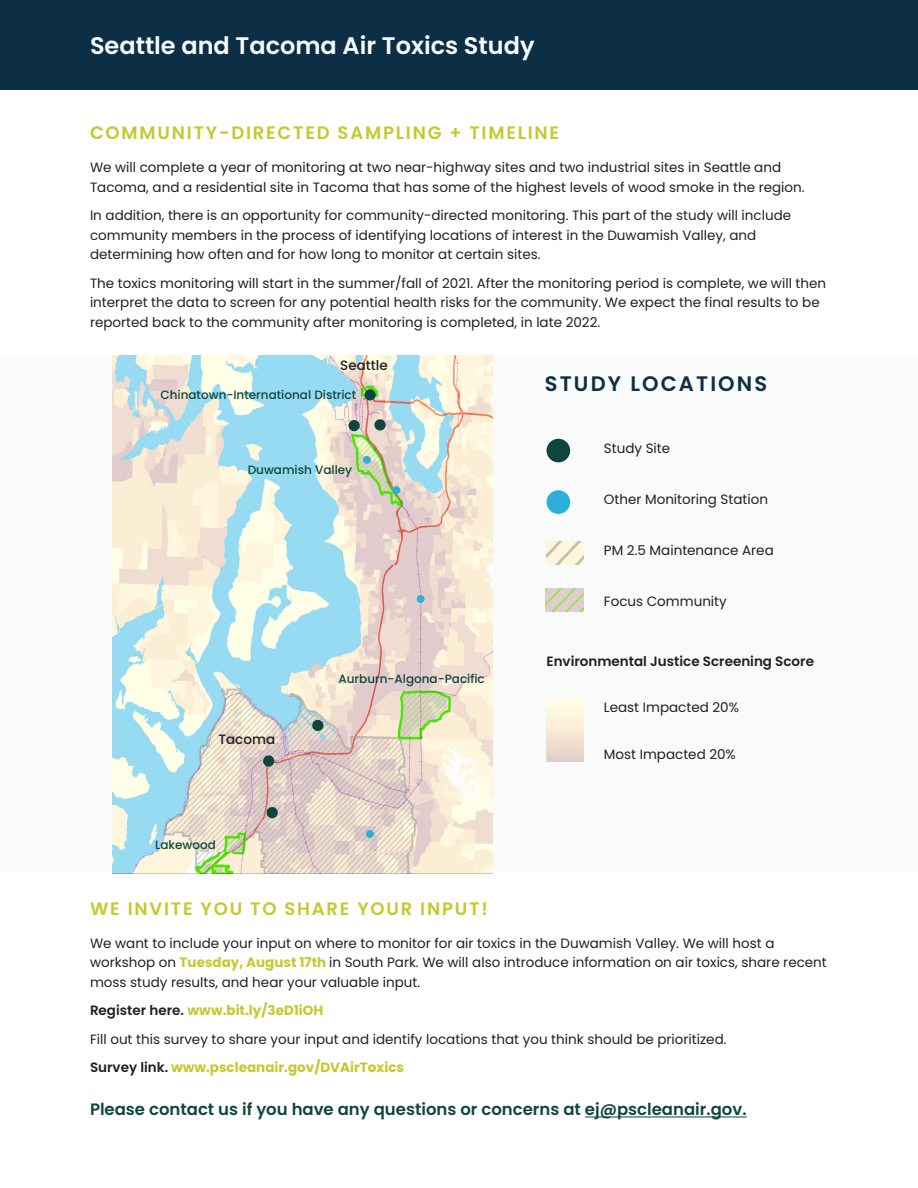
<style>
.page{position:relative;width:918px;height:1188px;background:#fff}
.page>*{position:absolute;margin:0;border:0;box-sizing:border-box;transform-origin:0 0}
.t1{font:600 24px "Poppins";color:#f6fbfe}
.Large_Call_Out{font:600 21px "Poppins";letter-spacing:.1em;color:#0d2f45}
.Section_Headline{font:600 18px "Poppins";letter-spacing:.1em;color:#c5c92e}
.Call_Out_Body{font:600 16.5px "Poppins";color:#0e463d}
.Body{font:13.5px/19.5px "Poppins";color:#231f20}
.Body-2{font:700 13.5px "Poppins";color:#c5c92e}
.Body-3{font:600 13.5px "Poppins";color:#231f20}
.Body-4{font:500 13.5px "Poppins";color:#231f20}
.Body-5{font:500 12px "Poppins";color:#0e463d}
.s1{font-weight:700;color:#c5c92e}
.s2{font-weight:600;color:#231f20}
</style>
<div class="page">
<div style="left:0;top:0;width:918px;height:90px;background:#0d2f45"></div>
<div style="left:0;top:355px;width:918px;height:518px;background:#f9fafa"></div>
<svg style="left:112px;top:356px;width:380px;height:517px;background:#d9e0d8"></svg>
<div style="left:263px;top:755px;width:11px;height:12px;background:#0e463d;border-radius:50%"></div>
<div style="left:267px;top:807px;width:11px;height:11px;background:#0e463d;border-radius:50%"></div>
<div style="left:312px;top:720px;width:11px;height:11px;background:#0e463d;border-radius:50%"></div>
<div style="left:364px;top:389px;width:12px;height:11px;background:#0e463d;border-radius:50%"></div>
<div style="left:374px;top:419px;width:12px;height:11px;background:#0e463d;border-radius:50%"></div>
<div style="left:348px;top:420px;width:12px;height:11px;background:#0e463d;border-radius:50%"></div>
<div style="left:363px;top:456px;width:8px;height:8px;background:#2cb0d9;border-radius:50%"></div>
<div style="left:393px;top:486px;width:7px;height:8px;background:#2cb0d9;border-radius:50%"></div>
<div style="left:417px;top:595px;width:8px;height:8px;background:#2cb0d9;border-radius:50%"></div>
<div style="left:366px;top:830px;width:8px;height:8px;background:#2cb0d9;border-radius:50%"></div>
<div style="left:547px;top:490px;width:23px;height:24px;background:#2cb0d9;border-radius:50%"></div>
<div style="left:547px;top:439px;width:23px;height:23px;background:#0e463d;border-radius:50%"></div>
<img style="left:547px;top:541px;width:37px;height:24px">
<img style="left:545px;top:589px;width:39px;height:22px">
<hr style="left:585px;top:1117px;width:162px;height:1px;background:#0e463d">
<h1 class="t1" style="left:90px;top:32px;width:446px">Seattle and Tacoma Air Toxics Study</h1>
<p class="Section_Headline" style="left:90px;top:122px;width:471px">COMMUNITY-DIRECTED SAMPLING + TIMELINE</p>
<p class="Body" style="left:90px;top:158px;width:716px">We will complete a year of monitoring at two near-highway sites and two industrial sites in Seattle and<br>Tacoma, and a residential site in Tacoma that has some of the highest levels of wood smoke in the region.</p>
<p class="Body" style="left:90px;top:206px;width:703px">In addition, there is an opportunity for community-directed monitoring. This part of the study will include community members in the process of identifying locations of interest in the Duwamish Valley, and determining how often and for how long to monitor at certain sites.</p>
<p class="Body" style="left:90px;top:273px;width:738px">The toxics monitoring will start in the summer/fall of 2021. After the monitoring period is complete, we will then interpret the data to screen for any potential health risks for the community. We expect the final results to be reported back to the community after monitoring is completed, in late 2022.</p>
<p class="Body-4" style="left:340px;top:357px;width:49px">Seattle</p>
<p class="Body-5" style="left:160px;top:388px;width:197px">Chinatown-International District</p>
<p class="Body-5" style="left:248px;top:463px;width:106px">Duwamish Valley</p>
<p class="Body-4" style="left:219px;top:732px;width:58px">Tacoma</p>
<p class="Body-5" style="left:155px;top:838px;width:62px">Lakewood</p>
<p class="Body-5" style="left:338px;top:672px;width:148px">Aurburn-Algona-Pacific</p>
<p class="Large_Call_Out" style="left:545px;top:371px;width:224px">STUDY LOCATIONS</p>
<p class="Body" style="left:604px;top:439px;width:68px">Study Site</p>
<p class="Body" style="left:604px;top:490px;width:166px">Other Monitoring Station</p>
<p class="Body" style="left:604px;top:541px;width:171px">PM 2.5 Maintenance Area</p>
<p class="Body" style="left:604px;top:592px;width:124px">Focus Community</p>
<p class="Body-3" style="left:547px;top:654px;width:269px">Environmental Justice Screening Score</p>
<p class="Body" style="left:604px;top:698px;width:137px">Least Impacted 20%</p>
<p class="Body" style="left:604px;top:745px;width:134px">Most Impacted 20%</p>
<p class="Section_Headline" style="left:90px;top:898px;width:399px">WE INVITE YOU TO SHARE YOUR INPUT!</p>
<p class="Body" style="left:90px;top:933px;width:738px">We want to include your input on where to monitor for air toxics in the Duwamish Valley. We will host a workshop on <span class="s1">Tuesday, August 17th</span> in South Park. We will also introduce information on air toxics, share recent moss study results, and hear your valuable input.</p>
<p class="Body-2" style="left:90px;top:1003px;width:235px"><span class="s2">Register here.</span> www.bit.ly/3eD1iOH</p>
<p class="Body" style="left:90px;top:1029px;width:638px">Fill out this survey to share your input and identify locations that you think should be prioritized.</p>
<p class="Body-2" style="left:90px;top:1060px;width:316px"><span class="s2">Survey link.</span> www.pscleanair.gov/DVAirToxics</p>
<p class="Call_Out_Body" style="left:90px;top:1100px;width:658px">Please contact us if you have any questions or concerns at ej@pscleanair.gov.</p>
</div>
